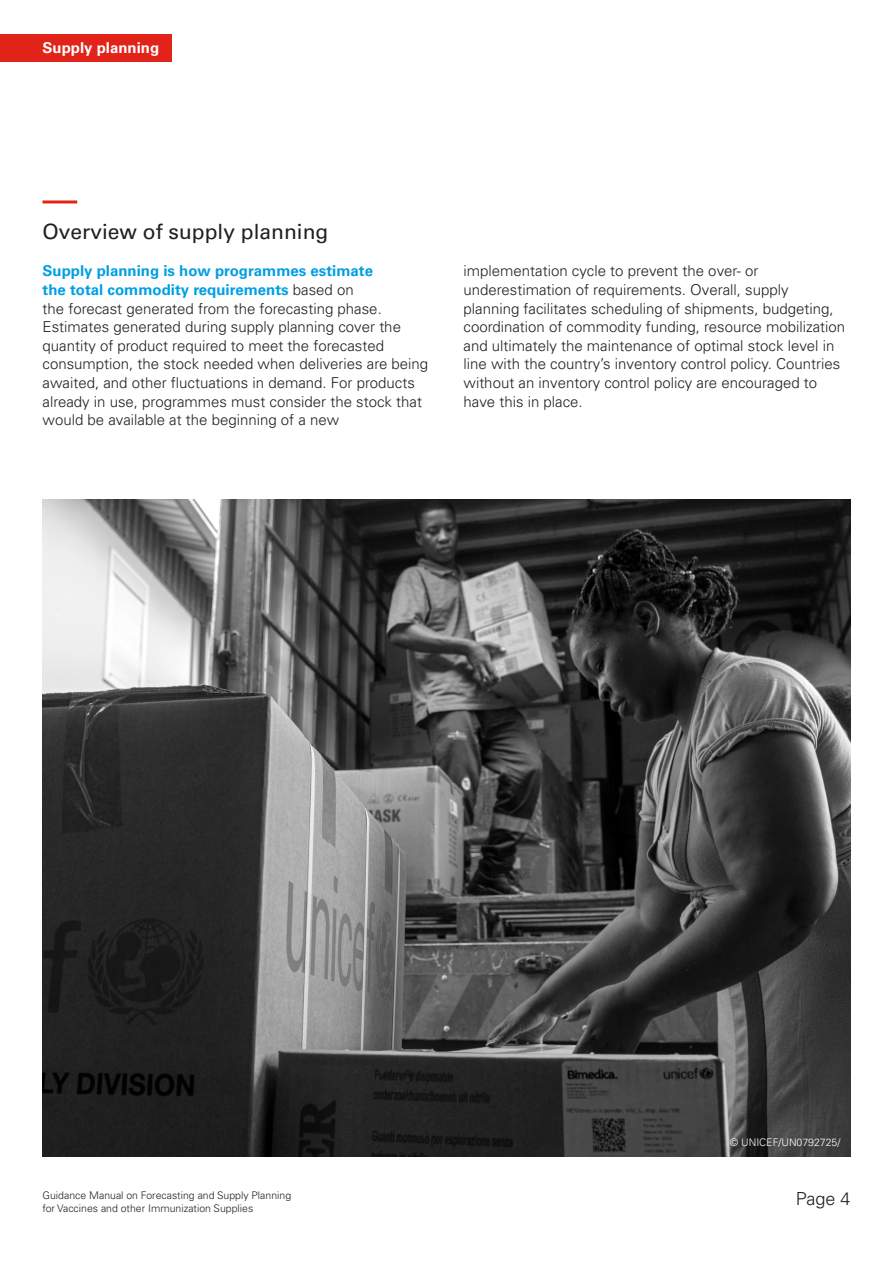
<style>
.page{position:relative;width:893px;height:1263px;background:#fff}
.page>*{position:absolute;margin:0;border:0;box-sizing:border-box;transform-origin:0 0}
.Sub_subtitle{font:21px "Univers LT 55 Rm";color:#231f20}
.t1{font:300 18px "Univers LT Pro 45";color:#231f20}
.Body{font:15px/18.6px "Univers LT 45 Lt";color:#231f20}
.Running_header{font:700 15px "Univers LT Pro 65";color:#fff}
.t2{font:300 10.5px/12.6px "Univers LT Pro 45";color:#231f20}
.Img_Credits{font:10.5px "Univers LT 45 Lt";color:#fff}
.s1{font-family:"Univers LT 65 Bd";color:#009fe3}
</style>
<div class="page">
<hr style="left:43px;top:200px;width:34px;height:3px;background:#e2231a">
<img style="left:43px;top:500px;width:808px;height:657px">
<div style="left:0;top:34px;width:172px;height:28px;background:#e2231a"></div>
<p class="Running_header" style="left:43px;top:39px;width:118px">Supply planning</p>
<p class="Sub_subtitle" style="left:43px;top:219px;width:287px">Overview of supply planning</p>
<p class="Body" style="left:43px;top:262px;width:387px"><span class="s1">Supply planning is how programmes estimate<br>the total commodity requirements</span> based on<br>the forecast generated from the forecasting phase.<br>Estimates generated during supply planning cover the quantity of product required to meet the forecasted consumption, the stock needed when deliveries are being awaited, and other fluctuations in demand. For products already in use, programmes must consider the stock that would be available at the beginning of a new</p>
<p class="Body" style="left:463px;top:262px;width:383px">implementation cycle to prevent the over- or underestimation of requirements. Overall, supply planning facilitates scheduling of shipments, budgeting, coordination of commodity funding, resource mobilization and ultimately the maintenance of optimal stock level in line with the country’s inventory control policy. Countries without an inventory control policy are encouraged to have this in place.</p>
<p class="t2" style="left:43px;top:1189px;width:250px">Guidance Manual on Forecasting and Supply Planning for Vaccines and other Immunization Supplies</p>
<p class="Img_Credits" style="left:730px;top:1136px;width:112px">© UNICEF/UN0792725/</p>
<p class="t1" style="left:796px;top:1187px;width:56px">Page 4</p>
</div>
